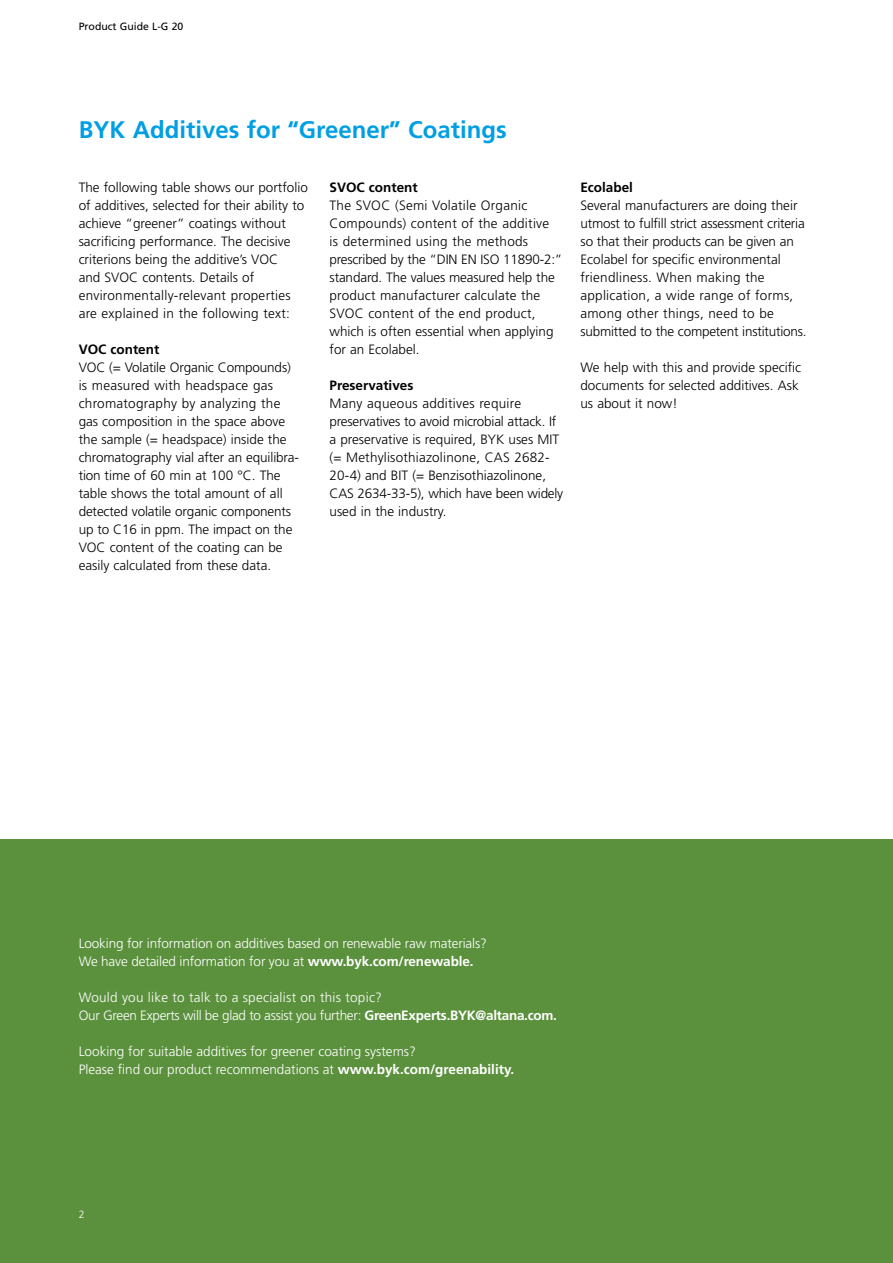
<style>
.page{position:relative;width:893px;height:1263px;background:#fff}
.page>*{position:absolute;margin:0;border:0;box-sizing:border-box;transform-origin:0 0}
.t1{font:700 24px "Frutiger LT";color:#009fe3}
.t2{font:300 13.5px/18px "Frutiger LT";color:#000}
.t3{font:300 13.5px/18px "Frutiger LT";letter-spacing:-.01em;color:#fff}
.t4{font:700 13.5px "Frutiger LT";color:#000}
.t5{font:10.5px "Frutiger LT";color:#000}
.t6{font:300 10.5px "Frutiger LT";color:#fff}
.s1{font-weight:700}
</style>
<div class="page">
<div style="left:0;top:839px;width:893px;height:424px;background:#5b913d"></div>
<p class="t5" style="left:79px;top:20px;width:106px">Product Guide L-G 20</p>
<h1 class="t1" style="left:79px;top:115px;width:430px">BYK Additives for “Greener” Coatings</h1>
<p class="t2" style="left:79px;top:178px;width:231px">The following table shows our portfolio of additives, selected for their ability to achieve “greener” coatings without sacrificing performance. The decisive criterions being the additive’s VOC<br>and SVOC contents. Details of environmentally-relevant properties are explained in the following text:</p>
<p class="t4" style="left:79px;top:341px;width:82px">VOC content</p>
<p class="t2" style="left:79px;top:358px;width:222px">VOC (= Volatile Organic Compounds) is measured with headspace gas chromatography by analyzing the gas composition in the space above the sample (= headspace) inside the chromatography vial after an equilibra&shy;tion time of 60 min at 100 °C. The table shows the total amount of all detected volatile organic components up to C16 in ppm. The impact on the VOC content of the coating can be easily calculated from these data.</p>
<p class="t4" style="left:330px;top:179px;width:90px">SVOC content</p>
<p class="t2" style="left:330px;top:196px;width:234px">The SVOC (Semi Volatile Organic Compounds) content of the additive<br>is determined using the methods prescribed by the “DIN EN ISO 11890-2:” standard. The values measured help the product manufacturer calculate the SVOC content of the end product, which is often essential when applying for an Ecolabel.</p>
<p class="t4" style="left:330px;top:377px;width:85px">Preservatives</p>
<p class="t2" style="left:330px;top:394px;width:235px">Many aqueous additives require preservatives to avoid microbial attack. If a preservative is required, BYK uses MIT (= Methylisothiazolinone, CAS 2682- 20-4) and BIT (= Benzisothiazolinone, CAS 2634-33-5), which have been widely used in the industry.</p>
<p class="t4" style="left:580px;top:179px;width:54px">Ecolabel</p>
<p class="t2" style="left:580px;top:196px;width:228px">Several manufacturers are doing their utmost to fulfill strict assessment criteria so that their products can be given an Ecolabel for specific environmental friendliness. When making the application, a wide range of forms, among other things, need to be submitted to the competent institutions.</p>
<p class="t2" style="left:580px;top:358px;width:222px">We help with this and provide specific documents for selected additives. Ask us about it now!</p>
<p class="t3" style="left:79px;top:934px;width:410px">Looking for information on additives based on renewable raw materials?<br>We have detailed information for you at <span class="s1">www.byk.com/renewable.</span></p>
<p class="t3" style="left:79px;top:988px;width:480px">Would you like to talk to a specialist on this topic?<br>Our Green Experts will be glad to assist you further: <span class="s1">GreenExperts.BYK@altana.com.</span></p>
<p class="t3" style="left:79px;top:1042px;width:437px">Looking for suitable additives for greener coating systems?<br>Please find our product recommendations at <span class="s1">www.byk.com/greenability.</span></p>
<p class="t6" style="left:79px;top:1208px;width:7px">2</p>
</div>
